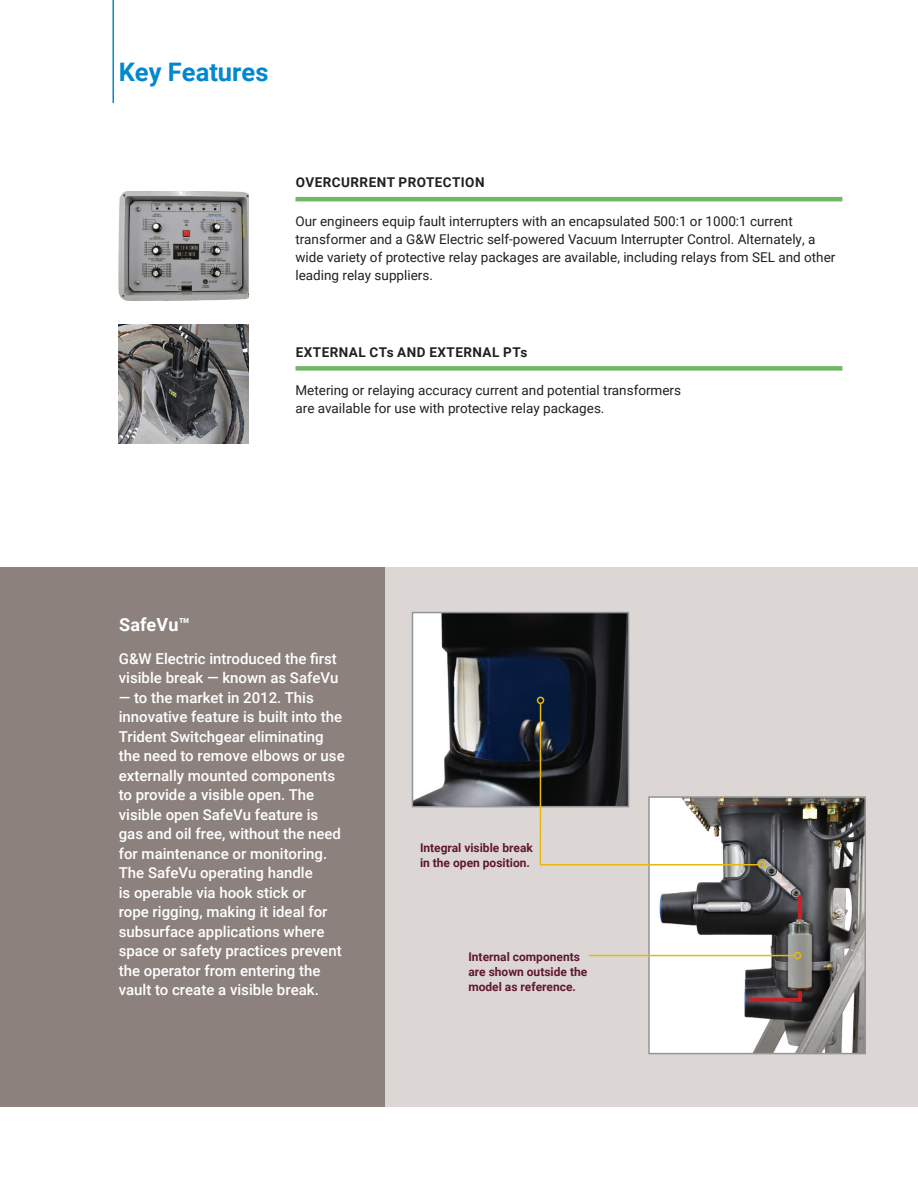
<style>
.page{position:relative;width:918px;height:1188px;background:#fff}
.page>*{position:absolute;margin:0;border:0;box-sizing:border-box;transform-origin:0 0}
.t1{font:700 25.5px "Roboto";color:#0088ce}
.t2{font:700 18px "Roboto";letter-spacing:.005em;color:#fff}
.t3{font:500 15px/19.5px "Roboto";color:#fff}
.t4{font:13.5px/18px "Roboto";color:#231f20}
.t5{font:700 13.5px "Roboto";letter-spacing:.035em;color:#231f20}
.t6{font:700 12px/15px "Roboto";color:#60192c}
</style>
<div class="page">
<div style="left:0;top:567px;width:385px;height:540px;background:#8c817d"></div>
<div style="left:385px;top:567px;width:533px;height:540px;background:#dcd7d4"></div>
<img style="left:415px;top:615px;width:211px;height:189px">
<div style="left:412px;top:612px;width:217px;height:195px;border:2px solid #939598"></div>
<img style="left:651px;top:799px;width:212px;height:252px">
<div style="left:648px;top:796px;width:218px;height:258px;border:2px solid #939598"></div>
<hr style="left:296px;top:197px;width:546px;height:4px;background:#70b764">
<div style="left:296px;top:366px;width:546px;height:5px;background:#70b764"></div>
<hr style="left:589px;top:955px;width:206px;height:1px;background:#e8b80e">
<div style="left:794px;top:952px;width:7px;height:7px;border:2px solid #e8b80e;border-radius:50%"></div>
<hr style="left:112px;top:0;width:2px;height:103px;background:#0088ce">
<svg style="left:539px;top:702px;width:221px;height:164px"></svg>
<div style="left:758px;top:861px;width:8px;height:7px;border:2px solid #e8b80e;border-radius:50%"></div>
<div style="left:537px;top:697px;width:7px;height:7px;border:2px solid #e8b80e;border-radius:50%"></div>
<img style="left:119px;top:192px;width:129px;height:108px">
<img style="left:119px;top:325px;width:129px;height:118px">
<p class="t1" style="left:119px;top:54px;width:151px">Key Features</p>
<p class="t5" style="left:296px;top:173px;width:190px">OVERCURRENT PROTECTION</p>
<p class="t4" style="left:296px;top:211px;width:541px">Our engineers equip fault interrupters with an encapsulated 500:1 or 1000:1 current transformer and a G&amp;W Electric self-powered Vacuum Interrupter Control. Alternately, a wide variety of protective relay packages are available, including relays from SEL and other leading relay suppliers.</p>
<p class="t5" style="left:296px;top:342px;width:233px">EXTERNAL CTs AND EXTERNAL PTs</p>
<p class="t4" style="left:296px;top:381px;width:387px">Metering or relaying accuracy current and potential transformers are available for use with protective relay packages.</p>
<p class="t2" style="left:119px;top:612px;width:72px">SafeVu™</p>
<p class="t3" style="left:119px;top:648px;width:221px">G&amp;W Electric introduced the first visible break — known as SafeVu</p>
<p class="t3" style="left:119px;top:687px;width:227px">— to the market in 2012. This innovative feature is built into the<br>Trident Switchgear eliminating the need to remove elbows or use externally mounted components to provide a visible open. The visible open SafeVu feature is gas and oil free, without the need for maintenance or monitoring.<br>The SafeVu operating handle<br>is operable via hook stick or<br>rope rigging, making it ideal for subsurface applications where space or safety practices prevent the operator from entering the vault to create a visible break.</p>
<p class="t6" style="left:420px;top:840px;width:114px">Integral visible break in the open position.</p>
<p class="t6" style="left:468px;top:949px;width:120px">Internal components are shown outside the model as reference.</p>
</div>
